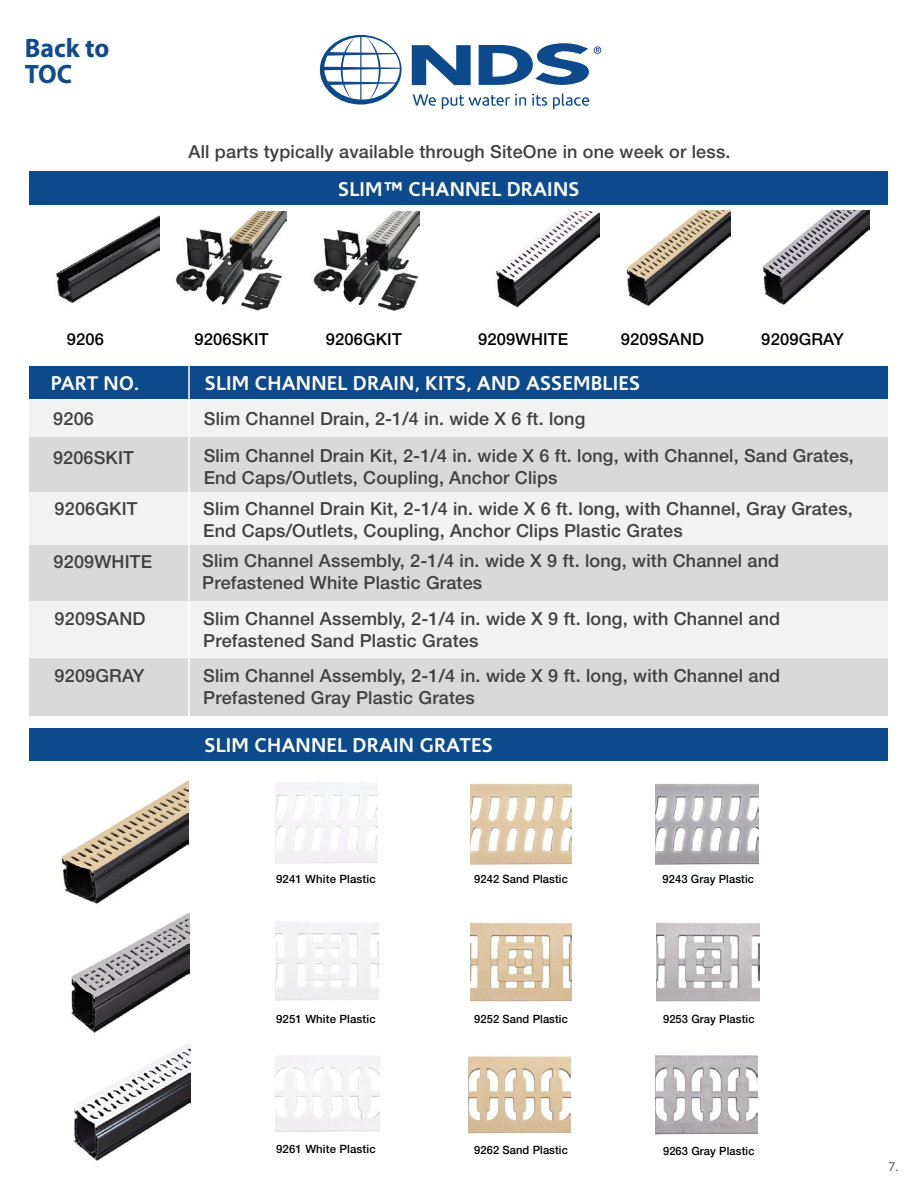
<style>
.page{position:relative;width:918px;height:1188px;background:#fff}
.page>*{position:absolute;margin:0;border:0;box-sizing:border-box;transform-origin:0 0}
.t1{font:700 26.7px/25.5px "Myriad Pro";color:#104c8b}
.t2{font:700 20.25px "Corisande";letter-spacing:.01em;color:#fff}
.t3{font:700 19.95px "Corisande";letter-spacing:.01em;color:#fff}
.t4{font:500 18px/21.6px "Helvetica Neue LT Std";letter-spacing:.01em;color:#404041}
.t5{font:500 16.5px "Helvetica Neue LT Std";letter-spacing:.01em;color:#000}
.t6{font:13.5px "Myriad Pro";color:#595a5c}
.t7{font:500 11.4px "Helvetica Neue LT Std";letter-spacing:.01em;color:#000}
</style>
<div class="page">
<img style="left:656px;top:1055px;width:101px;height:80px">
<img style="left:276px;top:782px;width:101px;height:82px">
<div style="left:12px;top:658px;width:899px;height:57px;background:#d9d9d9"></div>
<div style="left:18px;top:601px;width:900px;height:56px;background:#f2f2f2"></div>
<div style="left:10px;top:543px;width:900px;height:58px;background:#d9d9d9"></div>
<div style="left:18px;top:491px;width:900px;height:54px;background:#f2f2f2"></div>
<div style="left:0;top:436px;width:900px;height:56px;background:#d9d9d9"></div>
<div style="left:11px;top:366px;width:891px;height:32px;background:#0d4a8b"></div>
<svg style="left:412px;top:45px;width:59px;height:40px"></svg>
<svg style="left:320px;top:35px;width:82px;height:70px"></svg>
<svg style="left:479px;top:43px;width:122px;height:42px"></svg>
<svg style="left:413px;top:94px;width:23px;height:12px"></svg>
<svg style="left:442px;top:94px;width:84px;height:15px"></svg>
<svg style="left:532px;top:94px;width:15px;height:12px"></svg>
<svg style="left:553px;top:94px;width:36px;height:15px"></svg>
<div style="left:2px;top:399px;width:900px;height:38px;background:#f2f2f2"></div>
<div style="left:29px;top:172px;width:858px;height:35px;background:#0d4a8b"></div>
<div style="left:7px;top:205px;width:883px;height:9px;background:#fff"></div>
<div style="left:26px;top:728px;width:874px;height:32px;background:#0d4a8b"></div>
<hr style="left:188px;top:365px;width:2px;height:361px;background:#fff">
<div style="left:0;top:63px;width:29px;height:1118px;background:#fff"></div>
<img style="left:56px;top:215px;width:103px;height:88px">
<img style="left:175px;top:211px;width:111px;height:100px">
<img style="left:763px;top:210px;width:106px;height:96px">
<img style="left:626px;top:211px;width:104px;height:96px">
<img style="left:313px;top:211px;width:107px;height:101px">
<div style="left:888px;top:354px;width:30px;height:410px;background:#fff"></div>
<img style="left:74px;top:1044px;width:116px;height:117px">
<img style="left:71px;top:913px;width:118px;height:120px">
<img style="left:470px;top:783px;width:101px;height:82px">
<img style="left:656px;top:783px;width:103px;height:82px">
<img style="left:275px;top:922px;width:103px;height:79px">
<img style="left:470px;top:922px;width:101px;height:80px">
<img style="left:656px;top:922px;width:103px;height:80px">
<img style="left:275px;top:1055px;width:105px;height:77px">
<img style="left:469px;top:1056px;width:102px;height:78px">
<img style="left:61px;top:780px;width:127px;height:124px">
<img style="left:496px;top:212px;width:104px;height:96px">
<h1 class="t1" style="left:25px;top:35px;width:86px">Back to<br>TOC</h1>
<p class="t4" style="left:189px;top:141px;width:543px">All parts typically available through SiteOne in one week or less.</p>
<p class="t2" style="left:338px;top:177px;width:243px">SLIM™ CHANNEL DRAINS</p>
<p class="t5" style="left:67px;top:329px;width:39px">9206</p>
<p class="t5" style="left:194px;top:329px;width:76px">9206SKIT</p>
<p class="t5" style="left:326px;top:329px;width:78px">9206GKIT</p>
<p class="t5" style="left:478px;top:329px;width:92px">9209WHITE</p>
<p class="t5" style="left:621px;top:329px;width:85px">9209SAND</p>
<p class="t5" style="left:761px;top:329px;width:84px">9209GRAY</p>
<p class="t3" style="left:51px;top:371px;width:90px">PART NO.</p>
<p class="t2" style="left:205px;top:371px;width:437px">SLIM CHANNEL DRAIN, KITS, AND ASSEMBLIES</p>
<p class="t4" style="left:53px;top:408px;width:42px">9206</p>
<p class="t4" style="left:204px;top:408px;width:383px">Slim Channel Drain, 2-1/4 in. wide X 6 ft. long</p>
<p class="t4" style="left:53px;top:447px;width:82px">9206SKIT</p>
<p class="t4" style="left:204px;top:445px;width:652px">Slim Channel Drain Kit, 2-1/4 in. wide X 6 ft. long, with Channel, Sand Grates,<br>End Caps/Outlets, Coupling, Anchor Clips</p>
<p class="t4" style="left:55px;top:498px;width:84px">9206GKIT</p>
<p class="t4" style="left:203px;top:498px;width:651px">Slim Channel Drain Kit, 2-1/4 in. wide X 6 ft. long, with Channel, Gray Grates,<br>End Caps/Outlets, Coupling, Anchor Clips Plastic Grates</p>
<p class="t4" style="left:54px;top:550px;width:100px">9209WHITE</p>
<p class="t4" style="left:202px;top:550px;width:578px">Slim Channel Assembly, 2-1/4 in. wide X 9 ft. long, with Channel and<br>Prefastened White Plastic Grates</p>
<p class="t4" style="left:55px;top:608px;width:92px">9209SAND</p>
<p class="t4" style="left:203px;top:608px;width:578px">Slim Channel Assembly, 2-1/4 in. wide X 9 ft. long, with Channel and<br>Prefastened Sand Plastic Grates</p>
<p class="t4" style="left:55px;top:665px;width:91px">9209GRAY</p>
<p class="t4" style="left:203px;top:665px;width:578px">Slim Channel Assembly, 2-1/4 in. wide X 9 ft. long, with Channel and<br>Prefastened Gray Plastic Grates</p>
<p class="t2" style="left:204px;top:734px;width:290px">SLIM CHANNEL DRAIN GRATES</p>
<p class="t7" style="left:276px;top:872px;width:101px">9241 White Plastic</p>
<p class="t7" style="left:474px;top:872px;width:95px">9242 Sand Plastic</p>
<p class="t7" style="left:663px;top:872px;width:93px">9243 Gray Plastic</p>
<p class="t7" style="left:276px;top:1012px;width:101px">9251 White Plastic</p>
<p class="t7" style="left:663px;top:1012px;width:93px">9253 Gray Plastic</p>
<p class="t7" style="left:474px;top:1012px;width:95px">9252 Sand Plastic</p>
<p class="t7" style="left:276px;top:1143px;width:101px">9261 White Plastic</p>
<p class="t7" style="left:663px;top:1144px;width:93px">9263 Gray Plastic</p>
<p class="t7" style="left:474px;top:1143px;width:95px">9262 Sand Plastic</p>
<p class="t6" style="left:889px;top:1158px;width:11px">7.</p>
</div>
